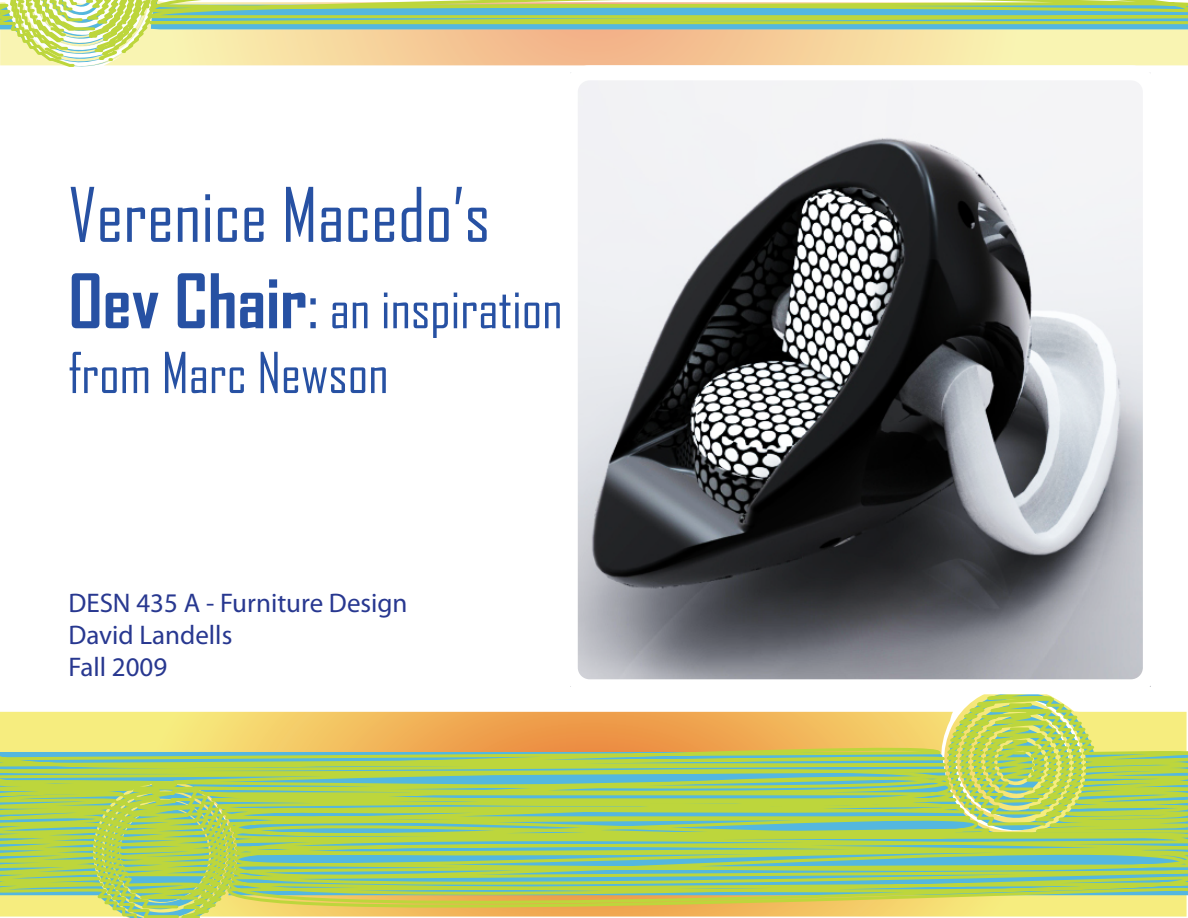
<style>
.page{position:relative;width:1188px;height:918px;background:#fff}
.page>*{position:absolute;margin:0;border:0;box-sizing:border-box;transform-origin:0 0}
.t1{font:72px "Agency FB";color:#2751a3}
.t2{font:54px/64.8px "Agency FB";color:#2751a3}
.t3{font:27px/32.4px "Myriad Pro";color:#283890}
.s1{font-weight:700;font-size:72px}
.s2{font-size:72px}
</style>
<div class="page">
<svg style="left:0;top:0;width:1188px;height:67px;background:#ccd49a"></svg>
<svg style="left:0;top:711px;width:939px;height:24px;background:#f2c467"></svg>
<svg style="left:0;top:735px;width:939px;height:183px;background:#c2ca66"></svg>
<svg style="left:171px;top:754px;width:1017px;height:164px;background:#a6cc70"></svg>
<svg style="left:939px;top:694px;width:249px;height:140px;background:#c3da75"></svg>
<img style="left:579px;top:81px;width:563px;height:597px">
<div style="left:563px;top:65px;width:595px;height:629px;border:15px solid #fff;border-radius:19px"></div>
<h1 class="t1" style="left:68px;top:171px;width:423px">Verenice Macedo’s</h1>
<h2 class="t2" style="left:68px;top:275px;width:496px"><span class="s1">Oev Chair</span><span class="s2">:</span> an inspiration from Marc Newson</h2>
<p class="t3" style="left:68px;top:586px;width:341px">DESN 435 A - Furniture Design<br>David Landells<br>Fall 2009</p>
</div>
